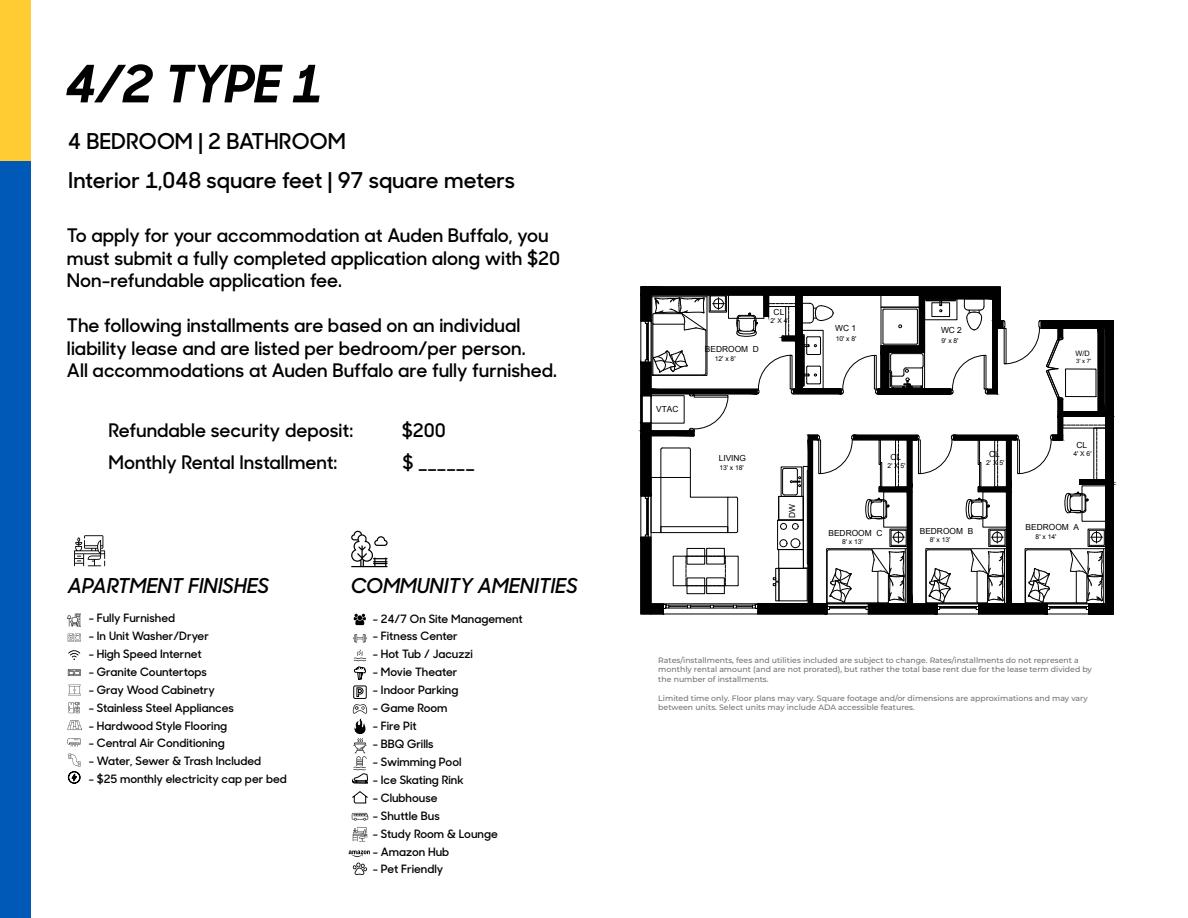
<style>
.page{position:relative;width:1188px;height:918px;background:#fff}
.page>*{position:absolute;margin:0;border:0;box-sizing:border-box;transform-origin:0 0}
.t1{font:italic 700 51.45px "Sharp Sans No 1";color:#000}
.t2{font:600 21.9px/39px "Sharp Sans No 1";color:#000}
.t3{font:italic 600 20.55px "Sharp Sans No 1";color:#000}
.t4{font:600 18.75px/22.5px "Sharp Sans No 1";color:#000}
.t5{font:600 11.55px "Sharp Sans No 1";color:#000}
.t6{font:8.4px "Arial";color:#000}
.t7{font:500 7.8px/9.3px "Montserrat";color:#727272}
.t8{font:7.35px "Arial";color:#000}
.t9{font:6.75px "Arial";color:#000}
.t10{font:5.85px "Arial";color:#000}
</style>
<div class="page">
<svg style="left:638px;top:287px;width:479px;height:328px"></svg>
<div style="left:924px;top:295px;width:69px;height:4px;border:1px solid #000"></div>
<div style="left:1065px;top:369px;width:31px;height:28px;border:1px solid #000"></div>
<div style="left:651px;top:395px;width:33px;height:28px;border:1px solid #000"></div>
<svg style="left:351px;top:531px;width:37px;height:36px"></svg>
<svg style="left:74px;top:535px;width:31px;height:31px"></svg>
<div style="left:0;top:161px;width:31px;height:757px;background:#0059b7"></div>
<div style="left:0;top:0;width:31px;height:161px;background:#fc3"></div>
<svg style="left:68px;top:634px;width:13px;height:8px"></svg>
<svg style="left:69px;top:702px;width:11px;height:11px"></svg>
<svg style="left:68px;top:650px;width:12px;height:10px"></svg>
<svg style="left:68px;top:669px;width:13px;height:7px"></svg>
<svg style="left:68px;top:739px;width:13px;height:7px"></svg>
<svg style="left:68px;top:771px;width:12px;height:13px"></svg>
<img style="left:68px;top:753px;width:13px;height:14px">
<svg style="left:68px;top:614px;width:13px;height:13px"></svg>
<img style="left:68px;top:684px;width:13px;height:12px">
<img style="left:67px;top:720px;width:14px;height:10px">
<svg style="left:357px;top:688px;width:6px;height:9px"></svg>
<div style="left:354px;top:686px;width:12px;height:13px;border:1px solid #000"></div>
<svg style="left:352px;top:704px;width:16px;height:80px"></svg>
<svg style="left:353px;top:634px;width:14px;height:9px"></svg>
<svg style="left:352px;top:813px;width:16px;height:8px"></svg>
<svg style="left:353px;top:650px;width:13px;height:30px"></svg>
<svg style="left:353px;top:863px;width:14px;height:12px"></svg>
<svg style="left:352px;top:791px;width:16px;height:12px"></svg>
<svg style="left:353px;top:827px;width:14px;height:14px"></svg>
<svg style="left:349px;top:850px;width:21px;height:7px"></svg>
<svg style="left:354px;top:614px;width:12px;height:11px"></svg>
<h1 class="t1" style="left:66px;top:46px;width:259px">4/2 TYPE 1</h1>
<h2 class="t2" style="left:68px;top:121px;width:449px">4 BEDROOM | 2 BATHROOM<br>Interior 1,048 square feet | 97 square meters</h2>
<h3 class="t4" style="left:67px;top:223px;width:495px">To apply for your accommodation at Auden Buffalo, you must submit a fully completed application along with $20<br>Non-refundable application fee.</h3>
<h3 class="t4" style="left:67px;top:313px;width:491px">The following installments are based on an individual liability lease and are listed per bedroom/per person.<br>All accommodations at Auden Buffalo are fully furnished.</h3>
<h3 class="t4" style="left:109px;top:418px;width:246px">Refundable security deposit:</h3>
<h3 class="t4" style="left:402px;top:418px;width:46px">$200</h3>
<h3 class="t4" style="left:109px;top:450px;width:230px">Monthly Rental Installment:</h3>
<h3 class="t4" style="left:402px;top:450px;width:74px">$ ______</h3>
<h3 class="t3" style="left:68px;top:570px;width:203px">APARTMENT FINISHES</h3>
<h3 class="t3" style="left:351px;top:570px;width:228px">COMMUNITY AMENITIES</h3>
<p class="t5" style="left:89px;top:609px;width:88px">- Fully Furnished</p>
<p class="t5" style="left:89px;top:627px;width:122px">- In Unit Washer/Dryer</p>
<p class="t5" style="left:89px;top:645px;width:114px">- High Speed Internet</p>
<p class="t5" style="left:89px;top:663px;width:120px">- Granite Countertops</p>
<p class="t5" style="left:89px;top:681px;width:128px">- Gray Wood Cabinetry</p>
<p class="t5" style="left:89px;top:699px;width:147px">- Stainless Steel Appliances</p>
<p class="t5" style="left:89px;top:717px;width:140px">- Hardwood Style Flooring</p>
<p class="t5" style="left:89px;top:735px;width:137px">- Central Air Conditioning</p>
<p class="t5" style="left:89px;top:753px;width:174px">- Water, Sewer &amp; Trash Included</p>
<p class="t5" style="left:89px;top:771px;width:200px">- $25 monthly electricity cap per bed</p>
<p class="t5" style="left:373px;top:610px;width:151px">- 24/7 On Site Management</p>
<p class="t5" style="left:373px;top:628px;width:86px">- Fitness Center</p>
<p class="t5" style="left:373px;top:646px;width:102px">- Hot Tub / Jacuzzi</p>
<p class="t5" style="left:373px;top:664px;width:86px">- Movie Theater</p>
<p class="t5" style="left:373px;top:682px;width:87px">- Indoor Parking</p>
<p class="t5" style="left:373px;top:700px;width:76px">- Game Room</p>
<p class="t5" style="left:373px;top:717px;width:45px">- Fire Pit</p>
<p class="t5" style="left:373px;top:735px;width:62px">- BBQ Grills</p>
<p class="t5" style="left:373px;top:753px;width:90px">- Swimming Pool</p>
<p class="t5" style="left:373px;top:771px;width:92px">- Ice Skating Rink</p>
<p class="t5" style="left:373px;top:789px;width:66px">- Clubhouse</p>
<p class="t5" style="left:373px;top:807px;width:68px">- Shuttle Bus</p>
<p class="t5" style="left:373px;top:825px;width:127px">- Study Room &amp; Lounge</p>
<p class="t5" style="left:373px;top:843px;width:78px">- Amazon Hub</p>
<p class="t5" style="left:373px;top:861px;width:72px">- Pet Friendly</p>
<p class="t6" style="left:656px;top:403px;width:24px">VTAC</p>
<p class="t6" style="left:705px;top:343px;width:56px">BEDROOM D</p>
<p class="t9" style="left:715px;top:354px;width:22px">12' x 8'</p>
<p class="t6" style="left:774px;top:306px;width:12px">CL</p>
<p class="t9" style="left:771px;top:316px;width:20px">2' X 4'</p>
<p class="t6" style="left:719px;top:452px;width:29px">LIVING</p>
<p class="t9" style="left:719px;top:463px;width:26px">13' x 18'</p>
<p class="t6" style="left:787px;top:518px;width:15px;rotate:-90deg">DW</p>
<p class="t6" style="left:835px;top:322px;width:22px">WC 1</p>
<p class="t9" style="left:836px;top:334px;width:22px">10' x 8'</p>
<p class="t6" style="left:941px;top:325px;width:22px">WC 2</p>
<p class="t9" style="left:942px;top:337px;width:19px">9' x 8'</p>
<p class="t8" style="left:1076px;top:348px;width:16px">W/D</p>
<p class="t10" style="left:1076px;top:357px;width:17px">3' x 7'</p>
<p class="t6" style="left:890px;top:451px;width:12px">CL</p>
<p class="t9" style="left:887px;top:461px;width:20px">2' X 5'</p>
<p class="t6" style="left:989px;top:448px;width:12px">CL</p>
<p class="t9" style="left:986px;top:458px;width:20px">2' X 5'</p>
<p class="t6" style="left:1076px;top:439px;width:12px">CL</p>
<p class="t9" style="left:1073px;top:449px;width:20px">4' X 6'</p>
<p class="t6" style="left:828px;top:528px;width:56px">BEDROOM C</p>
<p class="t6" style="left:920px;top:525px;width:55px">BEDROOM B</p>
<p class="t9" style="left:930px;top:536px;width:22px">8' x 13'</p>
<p class="t9" style="left:842px;top:537px;width:22px">8' x 13'</p>
<p class="t6" style="left:1026px;top:522px;width:55px">BEDROOM A</p>
<p class="t9" style="left:1036px;top:533px;width:22px">8' x 14'</p>
<p class="t7" style="left:658px;top:655px;width:435px">Rates/installments, fees and utilities included are subject to change. Rates/installments do not represent a monthly rental amount (and are not prorated), but rather the total base rent due for the lease term divided by the number of installments.</p>
<p class="t7" style="left:658px;top:693px;width:431px">Limited time only. Floor plans may vary. Square footage and/or dimensions are approximations and may vary between units. Select units may include ADA accessible features.</p>
</div>
